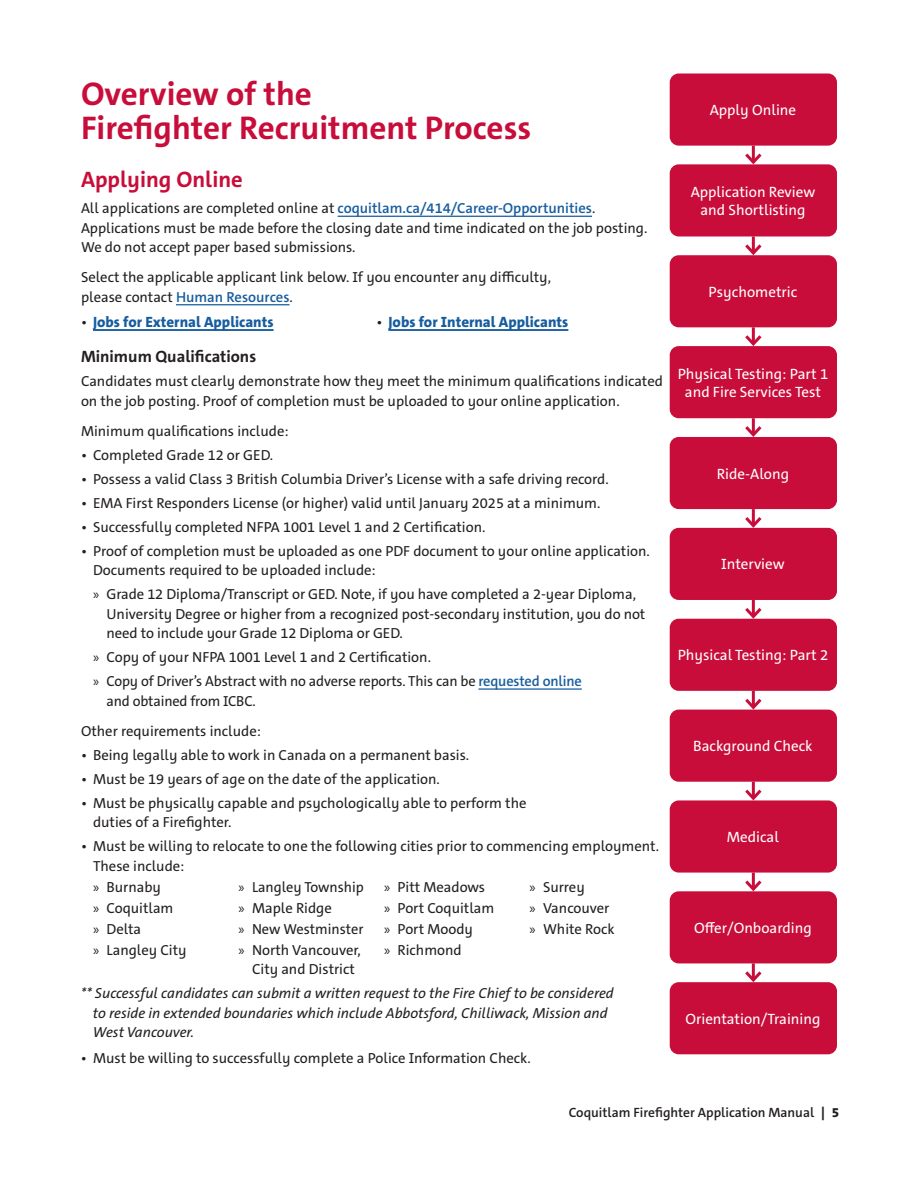
<style>
.page{position:relative;width:918px;height:1188px;background:#fff}
.page>*{position:absolute;margin:0;border:0;box-sizing:border-box;transform-origin:0 0}
.t1{font:700 33px/33.6px "The Sans C5";color:#c80d3a}
.t2{font:700 22.5px "The Sans C5";color:#c80d3a}
.t3{font:700 16.5px "The Sans C5";color:#231f20}
.t4{font:15px/18px "The Sans C5";color:#fff;text-align:center}
.t5{font:800 15px "The Sans C5";color:#175d9e}
.t6{font:14.7px/19.5px "The Sans C5";color:#231f20}
.t7{font:italic 14.7px/19.5px "The Sans C5";color:#231f20}
.t8{font:14.7px "Myriad Pro";color:#231f20}
.t9{font:600 13.5px "The Sans C5";color:#231f20}
.s1{font-weight:600;color:#175d9e}
.s2{font-weight:400;font-size:14.7px;color:#231f20}
.s3{font-family:"Myriad Pro"}
.s4{font-weight:800}
</style>
<div class="page">
<hr style="left:338px;top:216px;width:254px;height:1px;background:#175d9e">
<hr style="left:176px;top:304px;width:114px;height:1px;background:#175d9e">
<hr style="left:93px;top:329px;width:181px;height:2px;background:#175d9e">
<hr style="left:388px;top:329px;width:180px;height:2px;background:#175d9e">
<hr style="left:478px;top:688px;width:104px;height:2px;background:#175d9e">
<div style="left:670px;top:74px;width:167px;height:72px;background:#c80d3a;border-radius:9px"></div>
<div style="left:670px;top:164px;width:167px;height:72px;background:#c80d3a;border-radius:9px"></div>
<div style="left:670px;top:255px;width:167px;height:72px;background:#c80d3a;border-radius:9px"></div>
<div style="left:670px;top:346px;width:167px;height:72px;background:#c80d3a;border-radius:9px"></div>
<div style="left:670px;top:437px;width:167px;height:72px;background:#c80d3a;border-radius:9px"></div>
<div style="left:670px;top:528px;width:167px;height:72px;background:#c80d3a;border-radius:9px"></div>
<div style="left:670px;top:619px;width:167px;height:72px;background:#c80d3a;border-radius:9px"></div>
<div style="left:670px;top:710px;width:167px;height:72px;background:#c80d3a;border-radius:9px"></div>
<div style="left:670px;top:800px;width:167px;height:73px;background:#c80d3a;border-radius:9px"></div>
<div style="left:670px;top:891px;width:167px;height:72px;background:#c80d3a;border-radius:9px"></div>
<div style="left:670px;top:982px;width:167px;height:72px;background:#c80d3a;border-radius:9px"></div>
<hr style="left:752px;top:146px;width:3px;height:16px;background:#c80d3a">
<svg style="left:742px;top:150px;width:23px;height:15px"></svg>
<hr style="left:752px;top:327px;width:3px;height:17px;background:#c80d3a">
<svg style="left:742px;top:332px;width:23px;height:15px"></svg>
<hr style="left:752px;top:509px;width:3px;height:17px;background:#c80d3a">
<svg style="left:742px;top:514px;width:23px;height:14px"></svg>
<hr style="left:752px;top:691px;width:3px;height:16px;background:#c80d3a">
<svg style="left:742px;top:696px;width:23px;height:14px"></svg>
<hr style="left:752px;top:236px;width:3px;height:17px;background:#c80d3a">
<svg style="left:742px;top:241px;width:23px;height:15px"></svg>
<hr style="left:752px;top:418px;width:3px;height:17px;background:#c80d3a">
<svg style="left:745px;top:423px;width:17px;height:14px"></svg>
<hr style="left:752px;top:600px;width:3px;height:17px;background:#c80d3a">
<svg style="left:742px;top:605px;width:23px;height:14px"></svg>
<hr style="left:752px;top:782px;width:3px;height:16px;background:#c80d3a">
<svg style="left:742px;top:786px;width:23px;height:15px"></svg>
<hr style="left:752px;top:873px;width:3px;height:16px;background:#c80d3a">
<svg style="left:742px;top:877px;width:23px;height:15px"></svg>
<hr style="left:752px;top:963px;width:3px;height:17px;background:#c80d3a">
<svg style="left:742px;top:968px;width:23px;height:15px"></svg>
<h1 class="t1" style="left:81px;top:78px;width:452px">Overview of the<br>Firefghter Recruitment Process</h1>
<h3 class="t2" style="left:81px;top:165px;width:163px">Applying Online</h3>
<p class="t6" style="left:81px;top:199px;width:568px">All applications are completed online at <span class="s1">coquitlam.ca/414/Career-Opportunities</span>.<br>Applications must be made before the closing date and time indicated on the job posting.<br>We do not accept paper based submissions.</p>
<p class="t6" style="left:81px;top:268px;width:472px">Select the applicable applicant link below. If you encounter any difculty, please contact <span class="s1">Human Resources</span>.</p>
<p class="t5" style="left:81px;top:313px;width:194px"><span class="s2">•</span> Jobs for External Applicants</p>
<p class="t5" style="left:376px;top:313px;width:193px"><span class="s2">•</span> Jobs for Internal Applicants</p>
<h4 class="t3" style="left:81px;top:346px;width:177px">Minimum Qualifcations</h4>
<p class="t6" style="left:81px;top:371px;width:584px">Candidates must clearly demonstrate how they meet the minimum qualifcations indicated on the job posting. Proof of completion must be uploaded to your online application.</p>
<p class="t6" style="left:81px;top:421px;width:209px">Minimum qualifcations include:</p>
<p class="t6" style="left:81px;top:445px;width:194px">• Completed Grade 12 or GED.</p>
<p class="t6" style="left:81px;top:469px;width:529px">• Possess a valid Class 3 British Columbia Driver’s License with a safe driving record.</p>
<p class="t6" style="left:81px;top:493px;width:521px">• EMA First Responders License (or higher) valid until January 2025 at a minimum.</p>
<p class="t6" style="left:81px;top:517px;width:406px">• Successfully completed NFPA 1001 Level 1 and 2 Certifcation.</p>
<p class="t6" style="left:93px;top:541px;width:558px;text-indent:-12px">• Proof of completion must be uploaded as one PDF document to your online application.<br>Documents required to be uploaded include:</p>
<p class="t6" style="left:107px;top:584px;width:540px;text-indent:-13px"><span class="s3">»</span> Grade 12 Diploma/Transcript or GED. Note, if you have completed a 2-year Diploma,<br>University Degree or higher from a recognized post-secondary institution, you do not need to include your Grade 12 Diploma or GED.</p>
<p class="t6" style="left:93px;top:645px;width:490px;line-height:24px"><span class="s3">»</span> Copy of your NFPA 1001 Level 1 and 2 Certifcation.<br><span class="s3">»</span> Copy of Driver’s Abstract with no adverse reports. This can be <span class="s1">requested online</span></p>
<p class="t6" style="left:107px;top:691px;width:151px">and obtained from ICBC.</p>
<p class="t6" style="left:81px;top:721px;width:181px">Other requirements include:</p>
<p class="t6" style="left:81px;top:745px;width:390px">• Being legally able to work in Canada on a permanent basis.</p>
<p class="t6" style="left:81px;top:769px;width:360px">• Must be 19 years of age on the date of the application.</p>
<p class="t6" style="left:93px;top:793px;width:435px;text-indent:-12px">• Must be physically capable and psychologically able to perform the duties of a Firefghter.</p>
<p class="t6" style="left:93px;top:836px;width:568px;text-indent:-12px">• Must be willing to relocate to one the following cities prior to commencing employment.<br>These include:</p>
<p class="t8" style="left:93px;top:878px;width:8px">»</p>
<p class="t6" style="left:107px;top:877px;width:56px">Burnaby</p>
<p class="t8" style="left:238px;top:878px;width:8px">»</p>
<p class="t6" style="left:252px;top:877px;width:113px">Langley Township</p>
<p class="t8" style="left:384px;top:878px;width:8px">»</p>
<p class="t6" style="left:397px;top:877px;width:89px">Pitt Meadows</p>
<p class="t8" style="left:530px;top:878px;width:8px">»</p>
<p class="t6" style="left:543px;top:877px;width:43px">Surrey</p>
<p class="t8" style="left:93px;top:899px;width:8px">»</p>
<p class="t6" style="left:107px;top:898px;width:69px">Coquitlam</p>
<p class="t8" style="left:239px;top:899px;width:8px">»</p>
<p class="t6" style="left:252px;top:898px;width:81px">Maple Ridge</p>
<p class="t8" style="left:384px;top:899px;width:8px">»</p>
<p class="t6" style="left:398px;top:898px;width:98px">Port Coquitlam</p>
<p class="t8" style="left:530px;top:899px;width:8px">»</p>
<p class="t6" style="left:543px;top:898px;width:68px">Vancouver</p>
<p class="t8" style="left:93px;top:920px;width:8px">»</p>
<p class="t6" style="left:107px;top:919px;width:36px">Delta</p>
<p class="t8" style="left:238px;top:920px;width:8px">»</p>
<p class="t6" style="left:252px;top:919px;width:113px">New Westminster</p>
<p class="t8" style="left:384px;top:920px;width:8px">»</p>
<p class="t6" style="left:397px;top:919px;width:77px">Port Moody</p>
<p class="t8" style="left:530px;top:920px;width:8px">»</p>
<p class="t6" style="left:543px;top:919px;width:73px">White Rock</p>
<p class="t8" style="left:93px;top:941px;width:8px">»</p>
<p class="t6" style="left:107px;top:940px;width:82px">Langley City</p>
<p class="t8" style="left:239px;top:941px;width:8px">»</p>
<p class="t6" style="left:252px;top:940px;width:110px">North Vancouver,</p>
<p class="t8" style="left:384px;top:941px;width:8px">»</p>
<p class="t6" style="left:398px;top:940px;width:66px">Richmond</p>
<p class="t6" style="left:252px;top:959px;width:104px">City and District</p>
<p class="t7" style="left:93px;top:983px;width:522px;text-indent:-12px">** Successful candidates can submit a written request to the Fire Chiefto be considered to reside in extended boundaries which include Abbotsford, Chilliwack, Mission and<br>West Vancouver.</p>
<p class="t6" style="left:81px;top:1049px;width:451px">• Must be willing to successfully complete a Police Information Check.</p>
<p class="t4" style="left:710px;top:101px;width:88px">Apply Online</p>
<p class="t4" style="left:691px;top:183px;width:126px">Application Review and Shortlisting</p>
<p class="t4" style="left:709px;top:283px;width:90px">Psychometric</p>
<p class="t4" style="left:678px;top:365px;width:152px">Physical Testing: Part 1 and Fire Services Test</p>
<p class="t4" style="left:717px;top:465px;width:74px">Ride-Along</p>
<p class="t4" style="left:721px;top:556px;width:65px">Interview</p>
<p class="t4" style="left:678px;top:646px;width:152px">Physical Testing: Part 2</p>
<p class="t4" style="left:693px;top:737px;width:121px">Background Check</p>
<p class="t4" style="left:727px;top:828px;width:54px">Medical</p>
<p class="t4" style="left:694px;top:919px;width:119px">Ofer/Onboarding</p>
<p class="t4" style="left:685px;top:1010px;width:136px">Orientation/Training</p>
<h5 class="t9" style="left:569px;top:1104px;width:272px">Coquitlam Firefghter Application Manual <span class="s4">| 5</span></h5>
</div>
